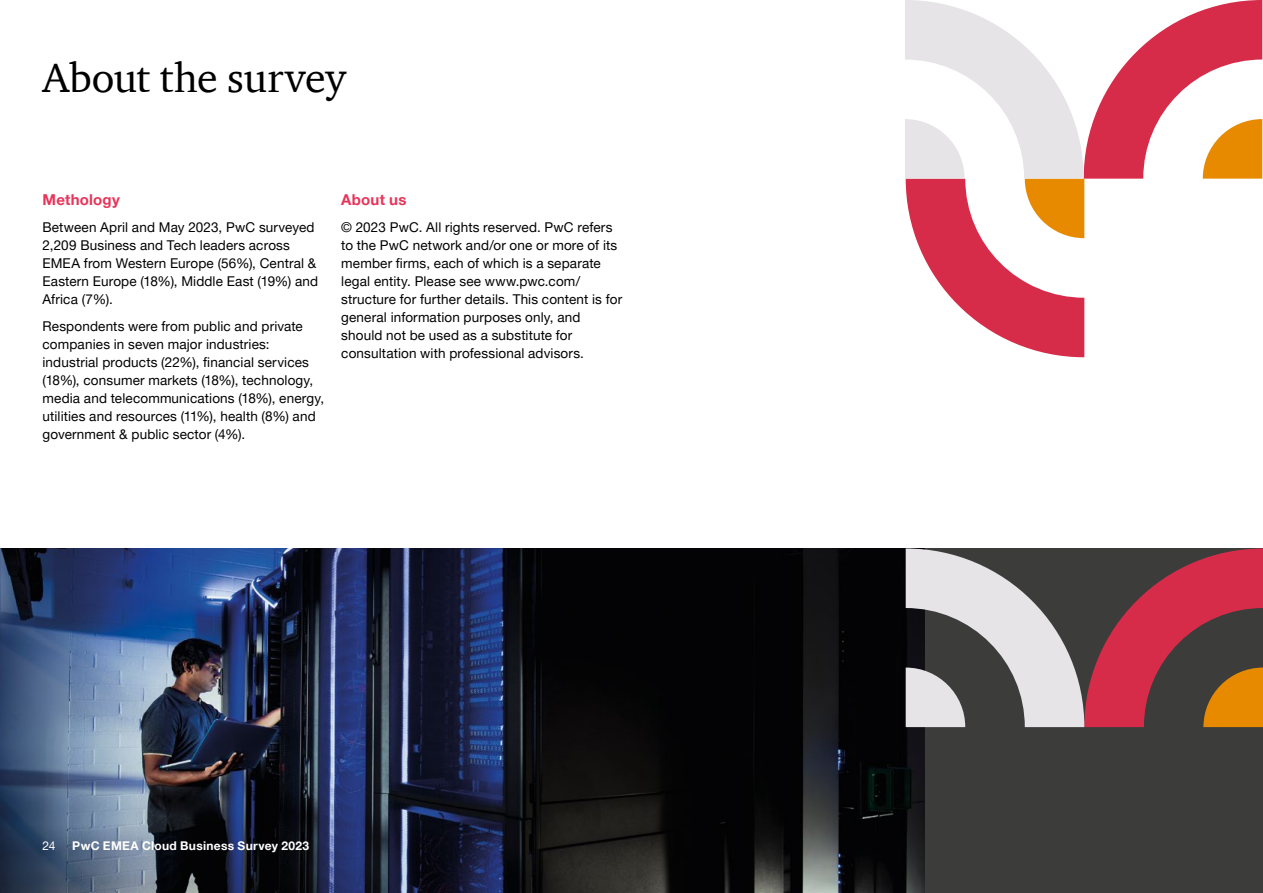
<style>
.page{position:relative;width:1263px;height:893px;background:#fff}
.page>*{position:absolute;margin:0;border:0;box-sizing:border-box;transform-origin:0 0}
.t1{font:42px "ITC Charter Com";letter-spacing:-.01em;color:#000}
.t2{font:700 15px "Helvetica Neue LT Pro";letter-spacing:.015em;color:#e8345a}
.t3{font:13.5px/18px "Helvetica Neue LT Pro";letter-spacing:.01em;color:#000}
.t4{font:700 12px "Helvetica Neue LT Pro";letter-spacing:.025em;color:#fff}
.t5{font:12px "Helvetica Neue LT Pro";color:#fff}
</style>
<div class="page">
<img style="left:0;top:548px;width:926px;height:345px">
<div style="left:926px;top:548px;width:337px;height:345px;background:#3c3c3b"></div>
<svg style="left:906px;top:548px;width:357px;height:179px"></svg>
<svg style="left:905px;top:0;width:357px;height:357px"></svg>
<h1 class="t1" style="left:43px;top:52px;width:305px">About the survey</h1>
<p class="t2" style="left:43px;top:190px;width:79px">Methology</p>
<p class="t3" style="left:43px;top:217px;width:277px">Between April and May 2023, PwC surveyed 2,209 Business and Tech leaders across EMEA from Western Europe (56%), Central &amp; Eastern Europe (18%), Middle East (19%) and Africa (7%).</p>
<p class="t3" style="left:43px;top:316px;width:283px">Respondents were from public and private companies in seven major industries: industrial products (22%), financial services (18%), consumer markets (18%), technology, media and telecommunications (18%), energy, utilities and resources (11%), health (8%) and government &amp; public sector (4%).</p>
<p class="t2" style="left:341px;top:190px;width:67px">About us</p>
<p class="t3" style="left:341px;top:217px;width:282px">© 2023 PwC. All rights reserved. PwC refers to the PwC network and/or one or more of its member firms, each of which is a separate legal entity. Please see www.pwc.com/ structure for further details. This content is for general information purposes only, and should not be used as a substitute for consultation with professional advisors.</p>
<p class="t5" style="left:43px;top:839px;width:15px">24</p>
<p class="t4" style="left:72px;top:839px;width:238px">PwC EMEA Cloud Business Survey 2023</p>
</div>
